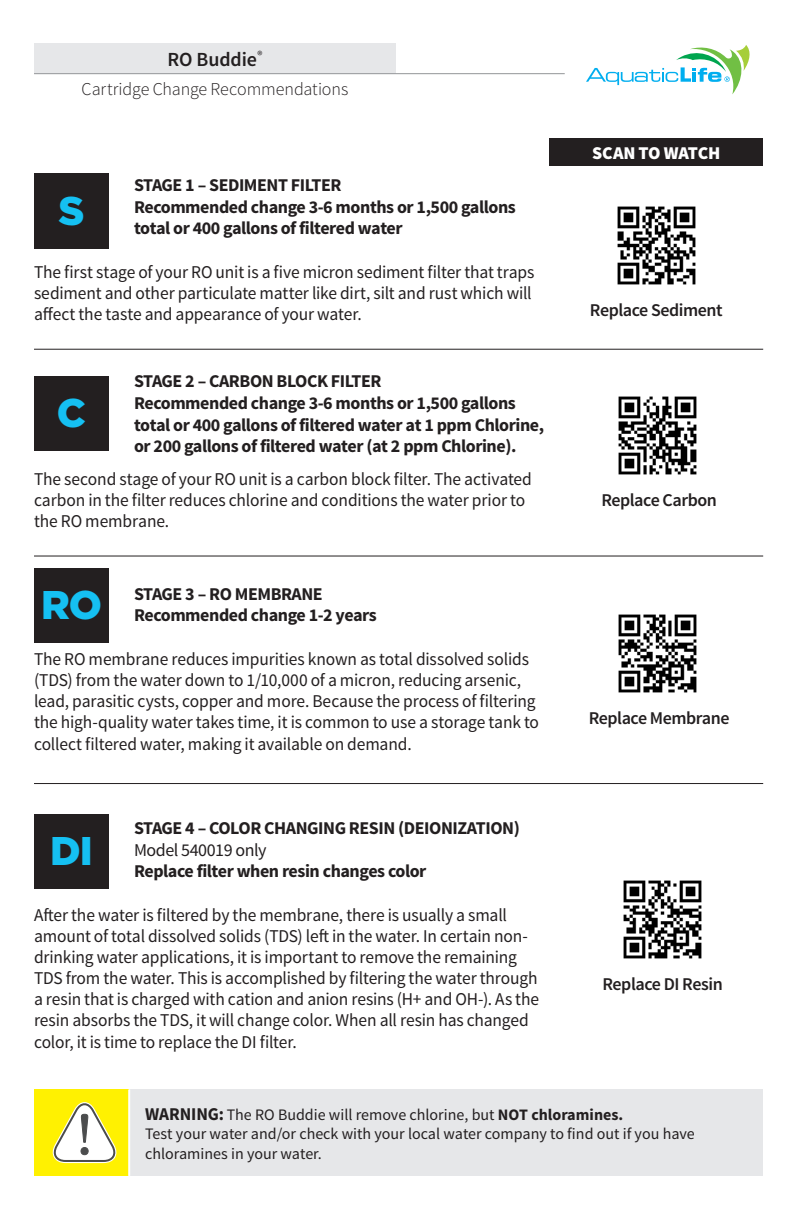
<style>
.page{position:relative;width:792px;height:1224px;background:#fff}
.page>*{position:absolute;margin:0;border:0;box-sizing:border-box;transform-origin:0 0}
.t1{font:900 40px "Gotham";color:#15c0f2}
.t2{font:600 20px "Source Sans Pro";letter-spacing:-.005em;color:#231f20}
.t3{font:18px/21.2px "Source Sans Pro";letter-spacing:-.01em;color:#231f20}
.t4{font:700 18px/21.6px "Source Sans Pro";letter-spacing:-.025em;color:#231f20}
.t5{font:600 18px "Source Sans Pro";letter-spacing:-.025em;color:#231f20}
.t6{font:300 18px "Source Sans Pro";letter-spacing:-.005em;color:#231f20}
.t7{font:900 18px "Source Sans Pro";letter-spacing:-.01em;color:#fff}
.t8{font:16px/19.2px "Source Sans Pro";color:#231f20}
.s1{font-weight:700;font-size:18px}
.s2{font-weight:700}
</style>
<div class="page">
<svg style="left:34px;top:43px;width:531px;height:32px"></svg>
<hr style="left:34px;top:73px;width:362px;height:1px;background:#939598">
<hr style="left:396px;top:73px;width:169px;height:1px;background:#939598">
<svg style="left:586px;top:45px;width:164px;height:49px"></svg>
<div style="left:34px;top:1090px;width:95px;height:86px;background:#fff101"></div>
<div style="left:129px;top:1090px;width:634px;height:86px;background:#e6e7e9"></div>
<hr style="left:128px;top:1090px;width:2px;height:86px;background:#fff">
<svg style="left:52px;top:1102px;width:65px;height:61px"></svg>
<hr style="left:34px;top:349px;width:729px;height:1px;background:#231f20">
<hr style="left:34px;top:556px;width:729px;height:1px;background:#231f20">
<hr style="left:34px;top:783px;width:729px;height:1px;background:#231f20">
<img style="left:618px;top:396px;width:79px;height:79px">
<img style="left:617px;top:206px;width:79px;height:79px">
<img style="left:618px;top:614px;width:79px;height:79px">
<img style="left:623px;top:880px;width:79px;height:79px">
<div style="left:549px;top:139px;width:214px;height:27px;background:#231f20"></div>
<div style="left:34px;top:173px;width:75px;height:75px;background:#231f20"></div>
<div style="left:34px;top:376px;width:75px;height:75px;background:#231f20"></div>
<div style="left:34px;top:568px;width:75px;height:75px;background:#231f20"></div>
<div style="left:34px;top:814px;width:75px;height:75px;background:#231f20"></div>
<p class="t2" style="left:168px;top:46px;width:96px">RO Buddie<sup>®</sup></p>
<p class="t6" style="left:82px;top:78px;width:268px">Cartridge Change Recommendations</p>
<p class="t4" style="left:134px;top:175px;width:383px">STAGE 1 – SEDIMENT FILTER<br>Recommended change 3-6 months or 1,500 gallons total or 400 gallons of filtered water</p>
<p class="t3" style="left:34px;top:261px;width:502px">The first stage of your RO unit is a five micron sediment filter that traps sediment and other particulate matter like dirt, silt and rust which will affect the taste and appearance of your water.</p>
<h1 class="t1" style="left:58px;top:188px;width:28px">S</h1>
<p class="t4" style="left:134px;top:371px;width:412px">STAGE 2 – CARBON BLOCK FILTER<br>Recommended change 3-6 months or 1,500 gallons total or 400 gallons of filtered water at 1 ppm Chlorine, or 200 gallons of filtered water (at 2 ppm Chlorine).</p>
<p class="t3" style="left:34px;top:468px;width:500px">The second stage of your RO unit is a carbon block filter. The activated carbon in the filter reduces chlorine and conditions the water prior to the RO membrane.</p>
<h1 class="t1" style="left:57px;top:390px;width:31px">C</h1>
<p class="t4" style="left:134px;top:584px;width:244px">STAGE 3 – RO MEMBRANE<br>Recommended change 1-2 years</p>
<p class="t3" style="left:34px;top:649px;width:507px">The RO membrane reduces impurities known as total dissolved solids (TDS) from the water down to 1/10,000 of a micron, reducing arsenic, lead, parasitic cysts, copper and more. Because the process of filtering the high-quality water takes time, it is common to use a storage tank to collect filtered water, making it available on demand.</p>
<h1 class="t1" style="left:41px;top:582px;width:63px">RO</h1>
<p class="t4" style="left:134px;top:818px;width:387px">STAGE 4 – COLOR CHANGING RESIN (DEIONIZATION)</p>
<p class="t3" style="left:134px;top:840px;width:134px">Model 540019 only</p>
<p class="t4" style="left:134px;top:861px;width:294px">Replace filter when resin changes color</p>
<p class="t3" style="left:34px;top:905px;width:507px">After the water is filtered by the membrane, there is usually a small amount of total dissolved solids (TDS) left in the water. In certain non&shy;drinking water applications, it is important to remove the remaining TDS from the water. This is accomplished by filtering the water through a resin that is charged with cation and anion resins (H+ and OH-). As the resin absorbs the TDS, it will change color. When all resin has changed color, it is time to replace the DI filter.</p>
<h1 class="t1" style="left:50px;top:828px;width:44px">DI</h1>
<p class="t7" style="left:592px;top:141px;width:130px">SCAN TO WATCH</p>
<p class="t5" style="left:590px;top:299px;width:134px">Replace Sediment</p>
<p class="t5" style="left:601px;top:489px;width:117px">Replace Carbon</p>
<p class="t5" style="left:589px;top:707px;width:142px">Replace Membrane</p>
<p class="t5" style="left:603px;top:973px;width:122px">Replace DI Resin</p>
<p class="t8" style="left:145px;top:1106px;width:551px"><span class="s1">WARNING:</span> The RO Buddie will remove chlorine, but <span class="s2">NOT chloramines.<br></span>Test your water and/or check with your local water company to find out if you have chloramines in your water.</p>
</div>
